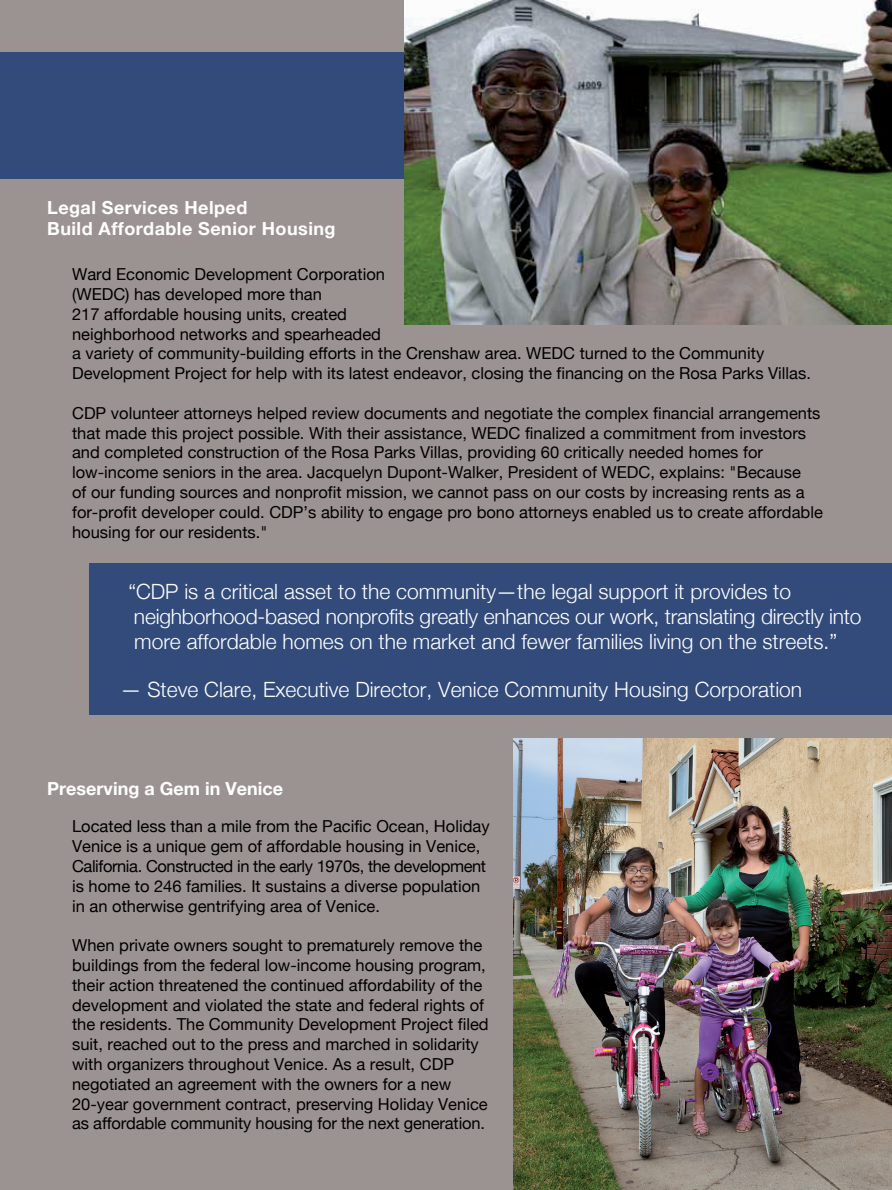
<style>
.page{position:relative;width:892px;height:1190px;background:#fff}
.page>*{position:absolute;margin:0;border:0;box-sizing:border-box;transform-origin:0 0}
.t1{font:300 21px/25.2px "Helvetica Neue";color:#fff}
.t2{font:700 18px/21.6px "Helvetica Neue";letter-spacing:.025em;color:#fff}
.t3{font:700 18px "Helvetica Neue";color:#fff}
.t4{font:16.5px/19.8px "Helvetica Neue";color:#000}
</style>
<div class="page">
<div style="left:0;top:0;width:891px;height:1189px;background:#9b9391"></div>
<div style="left:0;top:52px;width:404px;height:127px;background:#324b7b"></div>
<div style="left:89px;top:563px;width:802px;height:152px;background:#324b7b"></div>
<img style="left:404px;top:0;width:487px;height:325px">
<img style="left:513px;top:738px;width:378px;height:451px">
<p class="t2" style="left:47px;top:196px;width:290px">Legal Services Helped<br>Build Affordable Senior Housing</p>
<p class="t4" style="left:72px;top:264px;width:740px">Ward Economic Development Corporation<br>(WEDC) has developed more than<br>217 affordable housing units, created<br>neighborhood networks and spearheaded<br>a variety of community-building efforts in the Crenshaw area. WEDC turned to the Community Development Project for help with its latest endeavor, closing the financing on the Rosa Parks Villas.</p>
<p class="t4" style="left:72px;top:403px;width:752px">CDP volunteer attorneys helped review documents and negotiate the complex financial arrangements that made this project possible. With their assistance, WEDC finalized a commitment from investors and completed construction of the Rosa Parks Villas, providing 60 critically needed homes for low-income seniors in the area. Jacquelyn Dupont-Walker, President of WEDC, explains: "Because<br>of our funding sources and nonprofit mission, we cannot pass on our costs by increasing rents as a for-profit developer could. CDP’s ability to engage pro bono attorneys enabled us to create affordable housing for our residents."</p>
<p class="t1" style="left:128px;top:578px;width:734px">“CDP is a critical asset to the community—the legal support it provides to neighborhood-based nonprofits greatly enhances our work, translating directly into more affordable homes on the market and fewer families living on the streets.”</p>
<p class="t1" style="left:120px;top:676px;width:683px">— Steve Clare, Executive Director, Venice Community Housing Corporation</p>
<p class="t3" style="left:47px;top:777px;width:237px">Preserving a Gem in Venice</p>
<p class="t4" style="left:72px;top:816px;width:419px">Located less than a mile from the Pacific Ocean, Holiday Venice is a unique gem of affordable housing in Venice, California. Constructed in the early 1970s, the development is home to 246 families. It sustains a diverse population in an otherwise gentrifying area of Venice.</p>
<p class="t4" style="left:72px;top:935px;width:418px">When private owners sought to prematurely remove the buildings from the federal low-income housing program, their action threatened the continued affordability of the development and violated the state and federal rights of the residents. The Community Development Project filed suit, reached out to the press and marched in solidarity with organizers throughout Venice. As a result, CDP negotiated an agreement with the owners for a new 20-year government contract, preserving Holiday Venice as affordable community housing for the next generation.</p>
</div>
